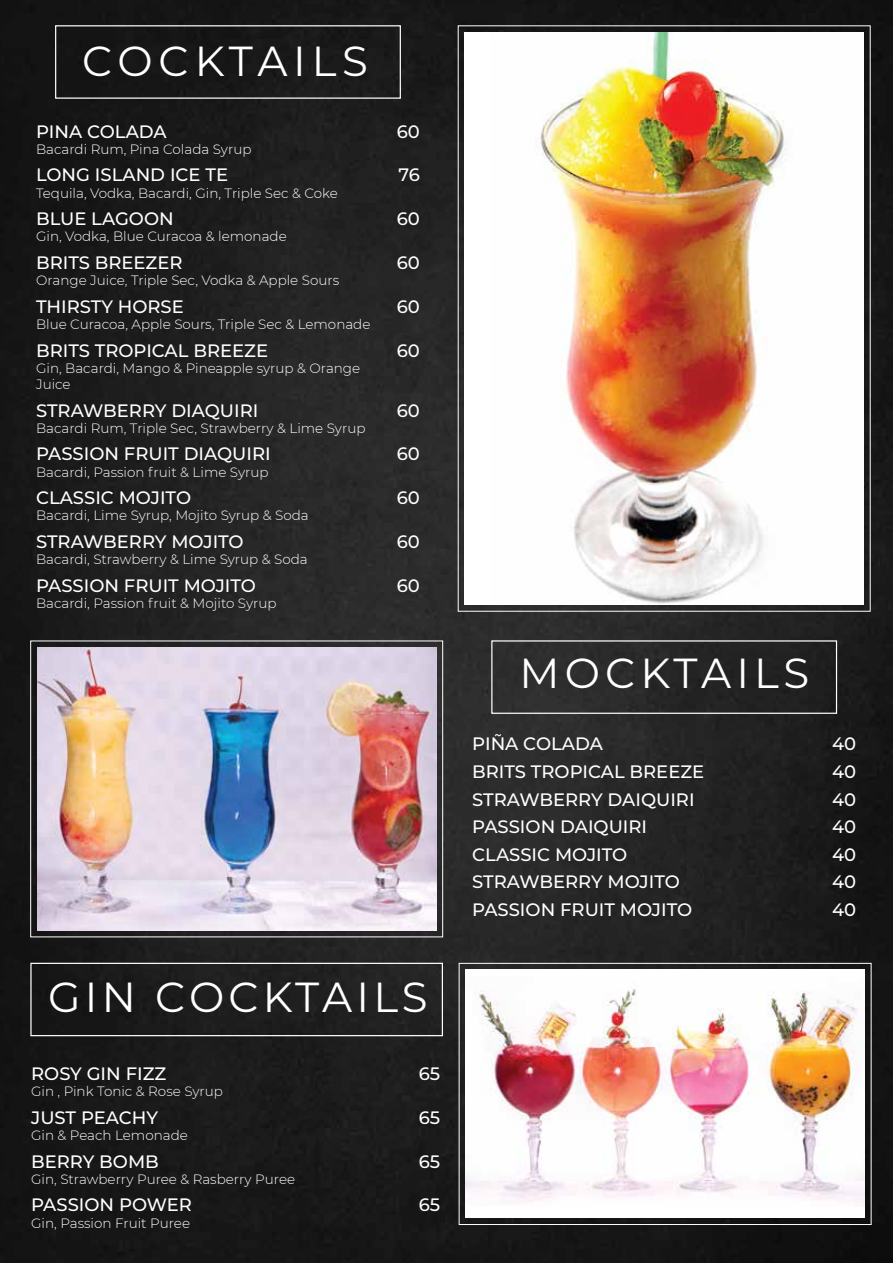
<style>
.page{position:relative;width:893px;height:1263px;background:#fff}
.page>*{position:absolute;margin:0;border:0;box-sizing:border-box;transform-origin:0 0}
.t1{font:42px "Montserrat";letter-spacing:.105em;color:#fff}
.t2{font:42px "Montserrat";letter-spacing:.135em;color:#fff}
.t3{font:500 18px "Montserrat";color:#fff}
.t4{font:300 13.5px/16.2px "Montserrat";color:#fff}
</style>
<div class="page">
<img style="left:0;top:0;width:893px;height:1263px">
<div style="left:30px;top:963px;width:413px;height:73px;border:1px solid #fff"></div>
<div style="left:491px;top:640px;width:346px;height:74px;border:1px solid #fff"></div>
<div style="left:55px;top:25px;width:346px;height:74px;border:1px solid #fff"></div>
<div style="left:459px;top:963px;width:412px;height:262px;border:1px solid #fff"></div>
<div style="left:30px;top:641px;width:413px;height:296px;border:1px solid #fff"></div>
<div style="left:465px;top:32px;width:399px;height:573px;background:#fff"></div>
<img style="left:540px;top:32px;width:246px;height:572px">
<img style="left:37px;top:647px;width:399px;height:283px">
<div style="left:465px;top:970px;width:400px;height:248px;background:#fff"></div>
<img style="left:465px;top:989px;width:400px;height:217px">
<h1 class="t2" style="left:82px;top:32px;width:287px">COCKTAILS</h1>
<h2 class="t3" style="left:36px;top:119px;width:132px">PINA COLADA</h2>
<h2 class="t3" style="left:397px;top:119px;width:25px">60</h2>
<p class="t4" style="left:36px;top:140px;width:217px">Bacardi Rum, Pina Colada Syrup</p>
<h2 class="t3" style="left:36px;top:162px;width:194px">LONG ISLAND ICE TE</h2>
<h2 class="t3" style="left:398px;top:162px;width:23px">76</h2>
<p class="t4" style="left:36px;top:184px;width:303px">Tequila, Vodka, Bacardi, Gin, Triple Sec &amp; Coke</p>
<h2 class="t3" style="left:36px;top:206px;width:139px">BLUE LAGOON</h2>
<h2 class="t3" style="left:397px;top:206px;width:25px">60</h2>
<p class="t4" style="left:36px;top:228px;width:252px">Gin, Vodka, Blue Curacoa &amp; lemonade</p>
<h2 class="t3" style="left:36px;top:250px;width:148px">BRITS BREEZER</h2>
<h2 class="t3" style="left:397px;top:250px;width:25px">60</h2>
<p class="t4" style="left:36px;top:272px;width:305px">Orange Juice, Triple Sec, Vodka &amp; Apple Sours</p>
<h2 class="t3" style="left:36px;top:294px;width:149px">THIRSTY HORSE</h2>
<h2 class="t3" style="left:397px;top:294px;width:25px">60</h2>
<p class="t4" style="left:36px;top:316px;width:336px">Blue Curacoa, Apple Sours, Triple Sec &amp; Lemonade</p>
<h2 class="t3" style="left:36px;top:338px;width:234px">BRITS TROPICAL BREEZE</h2>
<h2 class="t3" style="left:397px;top:338px;width:25px">60</h2>
<p class="t4" style="left:36px;top:359px;width:326px">Gin, Bacardi, Mango &amp; Pineapple syrup &amp; Orange<br>Juice</p>
<h2 class="t3" style="left:36px;top:398px;width:224px">STRAWBERRY DIAQUIRI</h2>
<h2 class="t3" style="left:397px;top:398px;width:25px">60</h2>
<p class="t4" style="left:36px;top:419px;width:331px">Bacardi Rum, Triple Sec, Strawberry &amp; Lime Syrup</p>
<h2 class="t3" style="left:36px;top:441px;width:236px">PASSION FRUIT DIAQUIRI</h2>
<h2 class="t3" style="left:397px;top:441px;width:25px">60</h2>
<p class="t4" style="left:36px;top:463px;width:234px">Bacardi, Passion fruit &amp; Lime Syrup</p>
<h2 class="t3" style="left:36px;top:485px;width:157px">CLASSIC MOJITO</h2>
<h2 class="t3" style="left:397px;top:485px;width:25px">60</h2>
<p class="t4" style="left:36px;top:507px;width:274px">Bacardi, Lime Syrup, Mojito Syrup &amp; Soda</p>
<h2 class="t3" style="left:36px;top:529px;width:209px">STRAWBERRY MOJITO</h2>
<h2 class="t3" style="left:397px;top:529px;width:25px">60</h2>
<p class="t4" style="left:36px;top:551px;width:273px">Bacardi, Strawberry &amp; Lime Syrup &amp; Soda</p>
<h2 class="t3" style="left:36px;top:573px;width:221px">PASSION FRUIT MOJITO</h2>
<h2 class="t3" style="left:397px;top:573px;width:25px">60</h2>
<p class="t4" style="left:36px;top:595px;width:242px">Bacardi, Passion fruit &amp; Mojito Syrup</p>
<h1 class="t1" style="left:48px;top:968px;width:381px">GIN COCKTAILS</h1>
<h2 class="t3" style="left:31px;top:1061px;width:137px">ROSY GIN FIZZ</h2>
<h2 class="t3" style="left:419px;top:1061px;width:23px">65</h2>
<p class="t4" style="left:31px;top:1083px;width:193px">Gin , Pink Tonic &amp; Rose Syrup</p>
<h2 class="t3" style="left:31px;top:1105px;width:129px">JUST PEACHY</h2>
<h2 class="t3" style="left:419px;top:1105px;width:23px">65</h2>
<p class="t4" style="left:31px;top:1126px;width:158px">Gin &amp; Peach Lemonade</p>
<h2 class="t3" style="left:31px;top:1148px;width:129px">BERRY BOMB</h2>
<h2 class="t3" style="left:419px;top:1148px;width:23px">65</h2>
<p class="t4" style="left:31px;top:1170px;width:265px">Gin, Strawberry Puree &amp; Rasberry Puree</p>
<h2 class="t3" style="left:31px;top:1192px;width:162px">PASSION POWER</h2>
<h2 class="t3" style="left:419px;top:1192px;width:23px">65</h2>
<p class="t4" style="left:31px;top:1214px;width:160px">Gin, Passion Fruit Puree</p>
<h1 class="t1" style="left:520px;top:644px;width:291px">MOCKTAILS</h1>
<h2 class="t3" style="left:472px;top:731px;width:132px">PIÑA COLADA</h2>
<h2 class="t3" style="left:832px;top:731px;width:26px">40</h2>
<h2 class="t3" style="left:472px;top:759px;width:234px">BRITS TROPICAL BREEZE</h2>
<h2 class="t3" style="left:832px;top:759px;width:26px">40</h2>
<h2 class="t3" style="left:472px;top:787px;width:224px">STRAWBERRY DAIQUIRI</h2>
<h2 class="t3" style="left:832px;top:787px;width:26px">40</h2>
<h2 class="t3" style="left:472px;top:814px;width:176px">PASSION DAIQUIRI</h2>
<h2 class="t3" style="left:832px;top:814px;width:26px">40</h2>
<h2 class="t3" style="left:472px;top:842px;width:157px">CLASSIC MOJITO</h2>
<h2 class="t3" style="left:832px;top:842px;width:26px">40</h2>
<h2 class="t3" style="left:472px;top:869px;width:209px">STRAWBERRY MOJITO</h2>
<h2 class="t3" style="left:832px;top:869px;width:26px">40</h2>
<h2 class="t3" style="left:472px;top:897px;width:221px">PASSION FRUIT MOJITO</h2>
<h2 class="t3" style="left:832px;top:897px;width:26px">40</h2>
</div>
